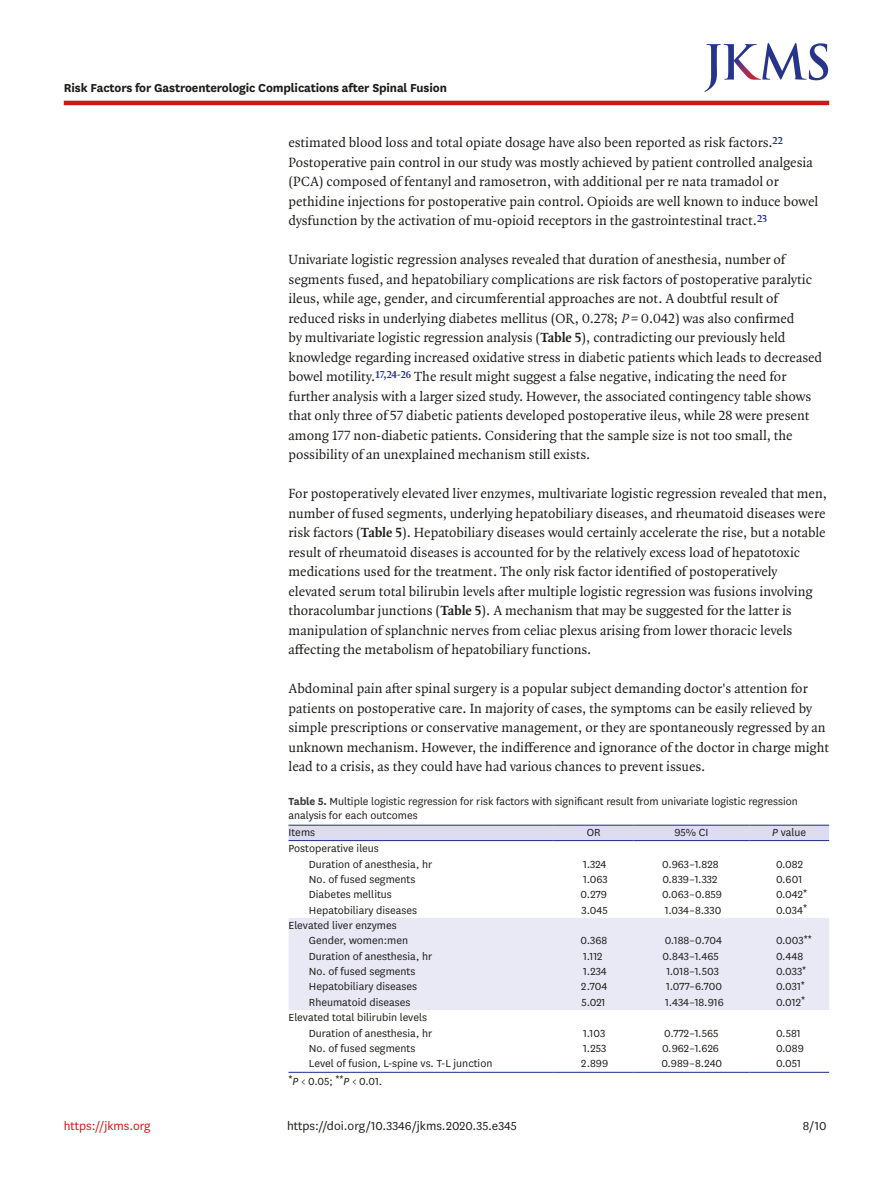
<style>
.page{position:relative;width:893px;height:1191px;background:#fff}
.page>*{position:absolute;margin:0;border:0;box-sizing:border-box;transform-origin:0 0}
.body_p{font:14.25px/19.5px "Quadraat OT";color:#1d1d1b}
.alt-title-type{font:700 13.5px "National";letter-spacing:-.01em;color:#1d1d1b}
.doi_running_footer{font:13.5px "National";color:#1d1d1b}
.t1{font:13.5px "National";color:#cd171a}
.tbody_entry{font:12px "National";color:#1d1d1b}
.table-wrap_caption{font:12px/13.5px "National";color:#1d1d1b}
.thead_entry{font:12px "National";color:#1d1d1b}
.table-wrap-foot_p_fi{font:12px "National";color:#1d1d1b}
.s1{font-style:italic}
.s2{font-weight:700}
.s3{font-weight:700;color:#3d3d3c}
.s4{font-family:"Arial Unicode MS";font-size:10.5px}
</style>
<div class="page">
<hr style="left:64px;top:101px;width:765px;height:4px;background:#cd171a">
<svg style="left:704px;top:43px;width:124px;height:49px"></svg>
<div style="left:289px;top:918px;width:540px;height:92px;background:#e9e8f5"></div>
<svg style="left:289px;top:824px;width:540px;height:17px;background:#d3d2e9"></svg>
<hr style="left:309px;top:840px;width:245px;height:1px;background:#27348b">
<hr style="left:554px;top:840px;width:80px;height:1px;background:#27348b">
<hr style="left:634px;top:840px;width:115px;height:1px;background:#27348b">
<hr style="left:749px;top:840px;width:80px;height:1px;background:#27348b">
<svg style="left:289px;top:1071px;width:20px;height:1px"></svg>
<hr style="left:309px;top:1071px;width:245px;height:1px;background:#27348b">
<hr style="left:554px;top:1071px;width:80px;height:1px;background:#27348b">
<hr style="left:634px;top:1071px;width:115px;height:1px;background:#27348b">
<hr style="left:749px;top:1071px;width:80px;height:1px;background:#27348b">
<p class="alt-title-type" style="left:64px;top:78px;width:385px">Risk Factors for Gastroenterologic Complications after Spinal Fusion</p>
<p class="body_p" style="left:289px;top:133px;width:531px">estimated blood loss and total opiate dosage have also been reported as risk factors.<sup>22<br></sup>Postoperative pain control in our study was mostly achieved by patient controlled analgesia (PCA) composed of fentanyl and ramosetron, with additional per re nata tramadol or pethidine injections for postoperative pain control. Opioids are well known to induce bowel dysfunction by the activation of mu-opioid receptors in the gastrointestinal tract.<sup>23</sup></p>
<p class="body_p" style="left:289px;top:250px;width:535px">Univariate logistic regression analyses revealed that duration of anesthesia, number of segments fused, and hepatobiliary complications are risk factors of postoperative paralytic ileus, while age, gender, and circumferential approaches are not. A doubtful result of reduced risks in underlying diabetes mellitus (OR, 0.278; <span class="s1">P</span> = 0.042) was also confirmed<br>by multivariate logistic regression analysis (<span class="s2">Table 5</span>), contradicting our previously held knowledge regarding increased oxidative stress in diabetic patients which leads to decreased bowel motility.<sup>17,24-26</sup> The result might suggest a false negative, indicating the need for further analysis with a larger sized study. However, the associated contingency table shows that only three of 57 diabetic patients developed postoperative ileus, while 28 were present among 177 non-diabetic patients. Considering that the sample size is not too small, the possibility of an unexplained mechanism still exists.</p>
<p class="body_p" style="left:289px;top:484px;width:540px">For postoperatively elevated liver enzymes, multivariate logistic regression revealed that men, number of fused segments, underlying hepatobiliary diseases, and rheumatoid diseases were risk factors (<span class="s2">Table 5</span>). Hepatobiliary diseases would certainly accelerate the rise, but a notable result of rheumatoid diseases is accounted for by the relatively excess load of hepatotoxic medications used for the treatment. The only risk factor identified of postoperatively elevated serum total bilirubin levels after multiple logistic regression was fusions involving thoracolumbar junctions (<span class="s2">Table 5</span>). A mechanism that may be suggested for the latter is manipulation of splanchnic nerves from celiac plexus arising from lower thoracic levels affecting the metabolism of hepatobiliary functions.</p>
<p class="body_p" style="left:289px;top:678px;width:542px">Abdominal pain after spinal surgery is a popular subject demanding doctor's attention for patients on postoperative care. In majority of cases, the symptoms can be easily relieved by simple prescriptions or conservative management, or they are spontaneously regressed by an unknown mechanism. However, the indifference and ignorance of the doctor in charge might lead to a crisis, as they could have had various chances to prevent issues.</p>
<p class="table-wrap_caption" style="left:289px;top:794px;width:511px"><span class="s3">Table 5.</span> Multiple logistic regression for risk factors with significant result from univariate logistic regression analysis for each outcomes</p>
<p class="thead_entry" style="left:289px;top:825px;width:28px">Items</p>
<p class="thead_entry" style="left:587px;top:825px;width:15px">OR</p>
<p class="thead_entry" style="left:674px;top:825px;width:35px">95% CI</p>
<p class="thead_entry" style="left:772px;top:825px;width:35px"><span class="s1">P</span> value</p>
<p class="tbody_entry" style="left:289px;top:840px;width:92px">Postoperative ileus</p>
<p class="tbody_entry" style="left:309px;top:856px;width:125px">Duration of anesthesia, hr</p>
<p class="tbody_entry" style="left:583px;top:856px;width:25px">1.324</p>
<p class="tbody_entry" style="left:662px;top:856px;width:58px">0.963–1.828</p>
<p class="tbody_entry" style="left:776px;top:856px;width:28px">0.082</p>
<p class="tbody_entry" style="left:309px;top:871px;width:108px">No. of fused segments</p>
<p class="tbody_entry" style="left:583px;top:871px;width:26px">1.063</p>
<p class="tbody_entry" style="left:662px;top:871px;width:57px">0.839–1.332</p>
<p class="tbody_entry" style="left:776px;top:871px;width:28px">0.601</p>
<p class="tbody_entry" style="left:309px;top:886px;width:84px">Diabetes mellitus</p>
<p class="tbody_entry" style="left:580px;top:886px;width:28px">0.279</p>
<p class="tbody_entry" style="left:662px;top:886px;width:61px">0.063–0.859</p>
<p class="tbody_entry" style="left:776px;top:886px;width:33px">0.042<span class="s4">*</span></p>
<p class="tbody_entry" style="left:309px;top:902px;width:110px">Hepatobiliary diseases</p>
<p class="tbody_entry" style="left:582px;top:902px;width:28px">3.045</p>
<p class="tbody_entry" style="left:665px;top:902px;width:58px">1.034–8.330</p>
<p class="tbody_entry" style="left:776px;top:902px;width:33px">0.034<span class="s4">*</span></p>
<p class="tbody_entry" style="left:289px;top:917px;width:110px">Elevated liver enzymes</p>
<p class="tbody_entry" style="left:309px;top:933px;width:101px">Gender, women:men</p>
<p class="tbody_entry" style="left:580px;top:933px;width:28px">0.368</p>
<p class="tbody_entry" style="left:665px;top:933px;width:59px">0.188–0.704</p>
<p class="tbody_entry" style="left:776px;top:933px;width:37px">0.003<span class="s4">**</span></p>
<p class="tbody_entry" style="left:309px;top:948px;width:125px">Duration of anesthesia, hr</p>
<p class="tbody_entry" style="left:583px;top:948px;width:21px">1.112</p>
<p class="tbody_entry" style="left:663px;top:948px;width:58px">0.843–1.465</p>
<p class="tbody_entry" style="left:776px;top:948px;width:29px">0.448</p>
<p class="tbody_entry" style="left:309px;top:963px;width:108px">No. of fused segments</p>
<p class="tbody_entry" style="left:583px;top:963px;width:25px">1.234</p>
<p class="tbody_entry" style="left:666px;top:963px;width:54px">1.018–1.503</p>
<p class="tbody_entry" style="left:776px;top:963px;width:32px">0.033<span class="s4">*</span></p>
<p class="tbody_entry" style="left:309px;top:979px;width:110px">Hepatobiliary diseases</p>
<p class="tbody_entry" style="left:581px;top:979px;width:28px">2.704</p>
<p class="tbody_entry" style="left:666px;top:979px;width:58px">1.077–6.700</p>
<p class="tbody_entry" style="left:776px;top:979px;width:30px">0.031<span class="s4">*</span></p>
<p class="tbody_entry" style="left:309px;top:994px;width:103px">Rheumatoid diseases</p>
<p class="tbody_entry" style="left:581px;top:994px;width:26px">5.021</p>
<p class="tbody_entry" style="left:665px;top:994px;width:60px">1.434–18.916</p>
<p class="tbody_entry" style="left:776px;top:994px;width:31px">0.012<span class="s4">*</span></p>
<p class="tbody_entry" style="left:289px;top:1009px;width:140px">Elevated total bilirubin levels</p>
<p class="tbody_entry" style="left:309px;top:1025px;width:125px">Duration of anesthesia, hr</p>
<p class="tbody_entry" style="left:583px;top:1025px;width:24px">1.103</p>
<p class="tbody_entry" style="left:664px;top:1025px;width:56px">0.772–1.565</p>
<p class="tbody_entry" style="left:776px;top:1025px;width:26px">0.581</p>
<p class="tbody_entry" style="left:309px;top:1040px;width:108px">No. of fused segments</p>
<p class="tbody_entry" style="left:583px;top:1040px;width:25px">1.253</p>
<p class="tbody_entry" style="left:662px;top:1040px;width:58px">0.962–1.626</p>
<p class="tbody_entry" style="left:776px;top:1040px;width:29px">0.089</p>
<p class="tbody_entry" style="left:309px;top:1055px;width:185px">Level of fusion, L-spine vs. T-L junction</p>
<p class="tbody_entry" style="left:581px;top:1055px;width:29px">2.899</p>
<p class="tbody_entry" style="left:661px;top:1055px;width:62px">0.989–8.240</p>
<p class="tbody_entry" style="left:776px;top:1055px;width:27px">0.051</p>
<p class="table-wrap-foot_p_fi" style="left:289px;top:1073px;width:95px"><span class="s4">*</span><span class="s1">P</span> &lt; 0.05; <span class="s4">**</span><span class="s1">P</span> &lt; 0.01.</p>
<p class="t1" style="left:64px;top:1116px;width:88px">https://jkms.org</p>
<p class="doi_running_footer" style="left:287px;top:1116px;width:231px">https://doi.org/10.3346/jkms.2020.35.e345</p>
<p class="doi_running_footer" style="left:803px;top:1116px;width:25px">8/10</p>
</div>
